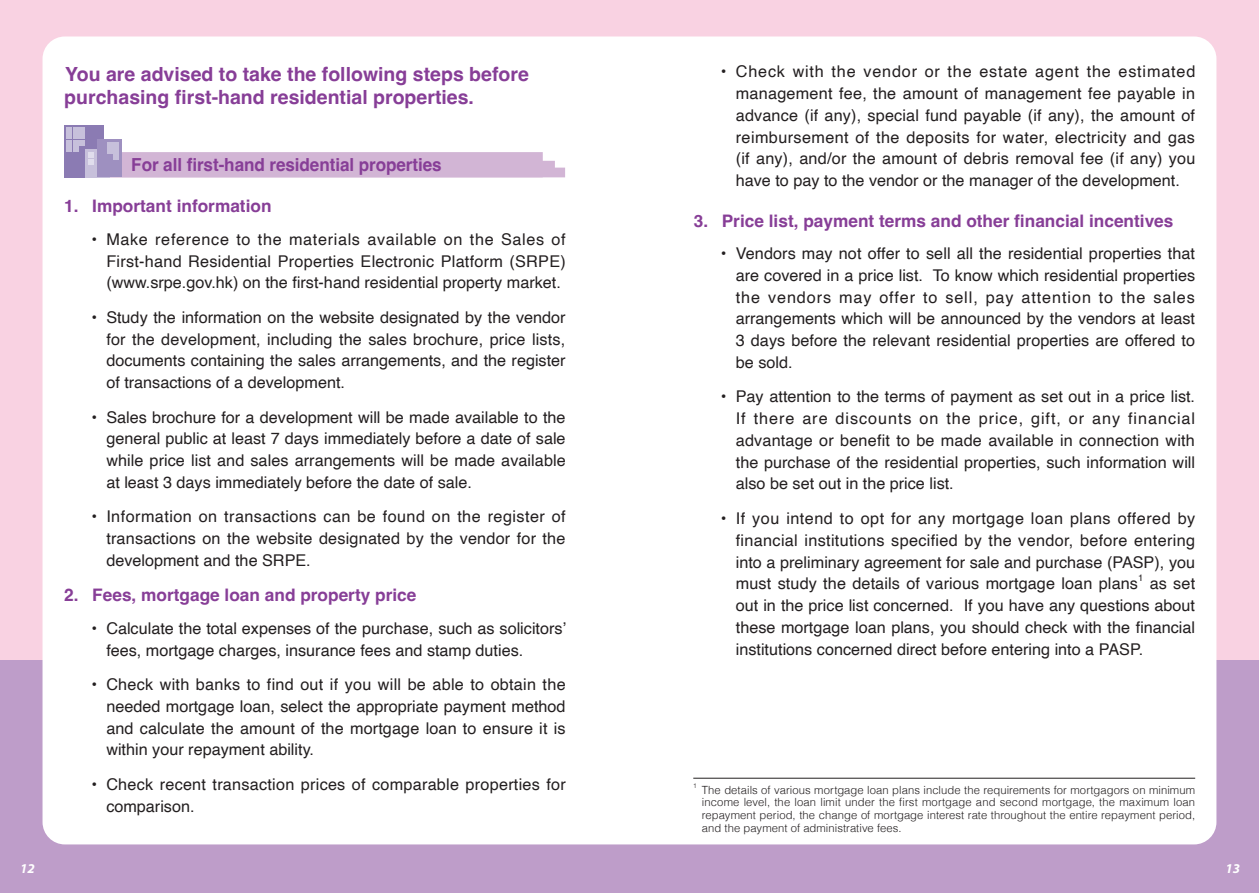
<style>
.page{position:relative;width:1259px;height:893px;background:#f9d2e2}
.page>*{position:absolute;margin:0;border:0;box-sizing:border-box;transform-origin:0 0}
.t1{font:700 19.5px/23.4px "Helvetica";color:#873e97}
.t2{font:700 18px "Helvetica";letter-spacing:-.005em;color:#873e97;scale:.95 1}
.t3{font:700 17.25px "Helvetica";color:#873e97}
.t4{font:16.2px/21.8px "Helvetica";color:#231f20;text-align:justify}
.t5{font:italic 700 13.5px "Myriad Pro";color:#fff}
.t6{font:300 11.25px/12.8px "Helvetica";letter-spacing:.005em;color:#231f20;text-align:justify}
.t7{font:9.45px "Helvetica";color:#231f20}
.t8{font:300 6.6px "Helvetica";color:#231f20}
</style>
<div class="page">
<div style="left:0;top:660px;width:1259px;height:233px;background:#be9dc9"></div>
<div style="left:43px;top:36px;width:1173px;height:808px;background:#fff;border-radius:22px"></div>
<div style="left:64px;top:125px;width:39px;height:52px;background:#8b7bb3"></div>
<div style="left:85px;top:149px;width:25px;height:28px;background:#c7c0db"></div>
<div style="left:97px;top:139px;width:25px;height:38px;background:#9e90c0"></div>
<svg style="left:107px;top:142px;width:458px;height:36px"></svg>
<svg style="left:67px;top:128px;width:27px;height:36px"></svg>
<hr style="left:693px;top:778px;width:502px;height:1px;background:#231f20">
<p class="t1" style="left:64px;top:64px;width:466px">You are advised to take the following steps before purchasing first-hand residential properties.</p>
<p class="t2" style="left:131px;top:153px;width:328px">For all first-hand residential properties</p>
<p class="t3" style="left:64px;top:196px;width:209px">1. Important information</p>
<p class="t4" style="left:106px;top:229px;width:461px;text-indent:-15px">• Make reference to the materials available on the Sales of First-hand Residential Properties Electronic Platform (SRPE) (www.srpe.gov.hk) on the first-hand residential property market.</p>
<p class="t4" style="left:106px;top:307px;width:461px;text-indent:-15px">• Study the information on the website designated by the vendor for the development, including the sales brochure, price lists, documents containing the sales arrangements, and the register of transactions of a development.</p>
<p class="t4" style="left:106px;top:407px;width:461px;text-indent:-15px">• Sales brochure for a development will be made available to the general public at least 7 days immediately before a date of sale while price list and sales arrangements will be made available at least 3 days immediately before the date of sale.</p>
<p class="t4" style="left:106px;top:506px;width:461px;text-indent:-15px">• Information on transactions can be found on the register of transactions on the website designated by the vendor for the development and the SRPE.</p>
<p class="t3" style="left:64px;top:585px;width:353px">2. Fees, mortgage loan and property price</p>
<p class="t4" style="left:106px;top:618px;width:461px;text-indent:-15px">• Calculate the total expenses of the purchase, such as solicitors’ fees, mortgage charges, insurance fees and stamp duties.</p>
<p class="t4" style="left:106px;top:674px;width:461px;text-indent:-15px">• Check with banks to find out if you will be able to obtain the needed mortgage loan, select the appropriate payment method and calculate the amount of the mortgage loan to ensure it is within your repayment ability.</p>
<p class="t4" style="left:106px;top:774px;width:461px;text-indent:-15px">• Check recent transaction prices of comparable properties for comparison.</p>
<p class="t4" style="left:736px;top:61px;width:461px;text-indent:-15px">• Check with the vendor or the estate agent the estimated management fee, the amount of management fee payable in advance (if any), special fund payable (if any), the amount of reimbursement of the deposits for water, electricity and gas (if any), and/or the amount of debris removal fee (if any) you have to pay to the vendor or the manager of the development.</p>
<p class="t3" style="left:694px;top:210px;width:481px">3. Price list, payment terms and other financial incentives</p>
<p class="t4" style="left:736px;top:243px;width:461px;text-indent:-15px">• Vendors may not offer to sell all the residential properties that are covered in a price list. To know which residential properties the vendors may offer to sell, pay attention to the sales arrangements which will be announced by the vendors at least 3 days before the relevant residential properties are offered to be sold.</p>
<p class="t4" style="left:736px;top:386px;width:461px;text-indent:-15px">• Pay attention to the terms of payment as set out in a price list.<br>If there are discounts on the price, gift, or any financial advantage or benefit to be made available in connection with the purchase of the residential properties, such information will also be set out in the price list.</p>
<p class="t4" style="left:736px;top:508px;width:461px;text-indent:-15px">• If you intend to opt for any mortgage loan plans offered by financial institutions specified by the vendor, before entering into a preliminary agreement for sale and purchase (PASP), you must study the details of various mortgage loan plans</p>
<p class="t7" style="left:1138px;top:571px;width:7px">1</p>
<p class="t4" style="left:736px;top:573px;width:461px;text-indent:414px">as set out in the price list concerned. If you have any questions about these mortgage loan plans, you should check with the financial institutions concerned direct before entering into a PASP.</p>
<p class="t8" style="left:693px;top:780px;width:5px">1</p>
<p class="t6" style="left:702px;top:782px;width:495px">The details of various mortgage loan plans include the requirements for mortgagors on minimum income level, the loan limit under the first mortgage and second mortgage, the maximum loan repayment period, the change of mortgage interest rate throughout the entire repayment period, and the payment of administrative fees.</p>
<p class="t5" style="left:20px;top:861px;width:16px">12</p>
<p class="t5" style="left:1225px;top:861px;width:16px">13</p>
</div>
